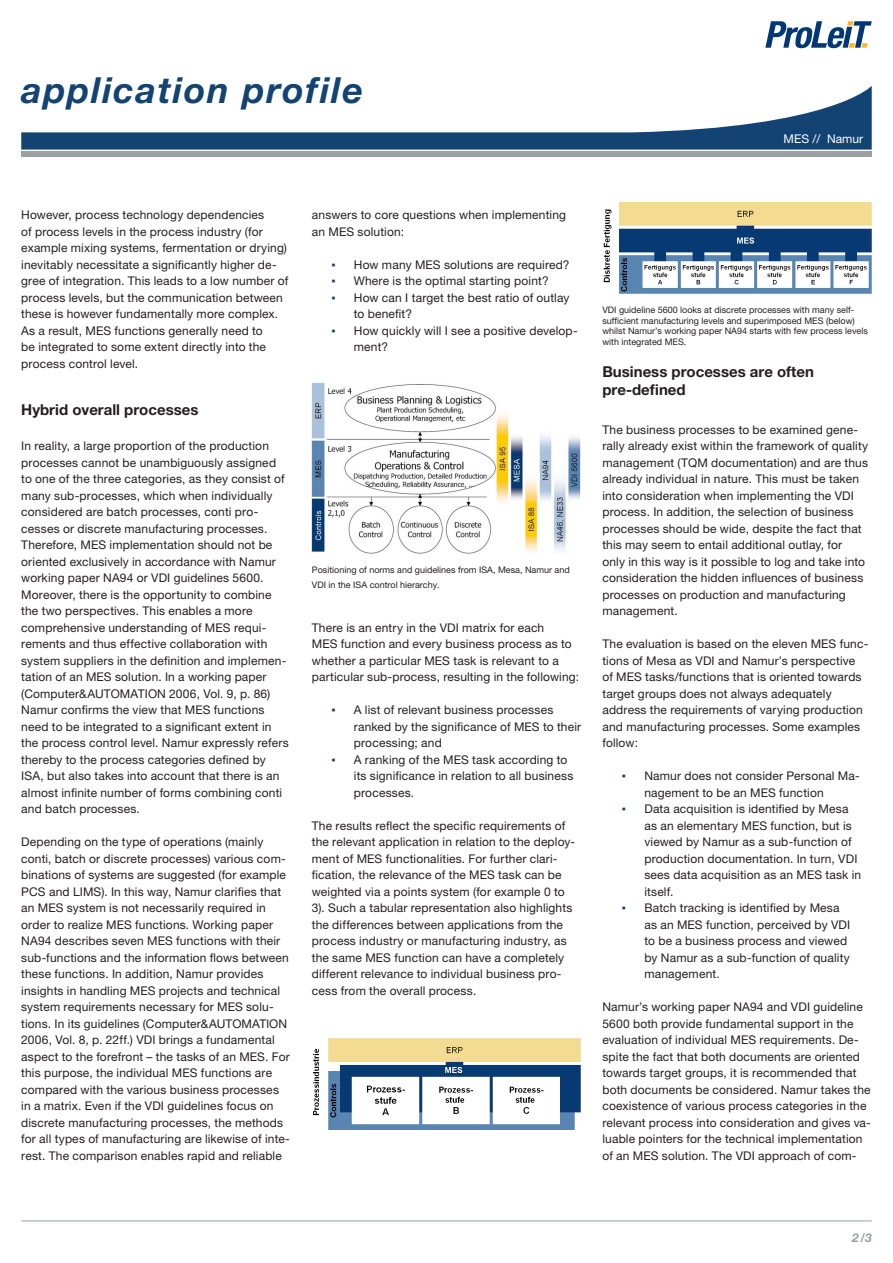
<style>
.page{position:relative;width:893px;height:1263px;background:#fff}
.page>*{position:absolute;margin:0;border:0;box-sizing:border-box;transform-origin:0 0}
.t1{font:italic 700 36px "Helvetica Neue LT Pro";letter-spacing:.05em;color:#134373}
.t2{font:700 15px/18px "Helvetica Neue LT Pro";color:#231f20}
.t3{font:12px/16.5px "Helvetica Neue LT Pro";letter-spacing:.015em;color:#231f20}
.t4{font:12px "Helvetica Neue LT Pro";color:#fff}
.t5{font:italic 700 12px "Helvetica Neue LT Pro";color:#9ba1a4}
.t6{font:9px/10.5px "Helvetica Neue LT Pro";color:#231f20}
.s1{font-family:"Arial Narrow";color:#0f416c}
</style>
<div class="page">
<svg style="left:21px;top:86px;width:851px;height:64px"></svg>
<svg style="left:765px;top:21px;width:107px;height:27px"></svg>
<div style="left:21px;top:152px;width:851px;height:5px;background:#9ba1a4"></div>
<hr style="left:21px;top:1220px;width:851px;height:1px;background:#9ba1a4">
<img style="left:312px;top:383px;width:269px;height:170px">
<img style="left:313px;top:1038px;width:268px;height:91px">
<img style="left:603px;top:203px;width:269px;height:91px">
<h1 class="t1" style="left:21px;top:68px;width:343px">application profile</h1>
<p class="t4" style="left:784px;top:132px;width:81px">MES // Namur</p>
<p class="t3" style="left:21px;top:207px;width:268px">However, process technology dependencies<br>of process levels in the process industry (for example mixing systems, fermentation or drying) inevitably necessitate a significantly higher de&shy;gree of integration. This leads to a low number of process levels, but the communication between these is however fundamentally more complex.<br>As a result, MES functions generally need to<br>be integrated to some extent directly into the process control level.</p>
<p class="t2" style="left:21px;top:400px;width:179px">Hybrid overall processes</p>
<p class="t3" style="left:21px;top:438px;width:269px">In reality, a large proportion of the production processes cannot be unambiguously assigned to one of the three categories, as they consist of many sub-processes, which when individually considered are batch processes, conti pro&shy;cesses or discrete manufacturing processes.<br>Therefore, MES implementation should not be oriented exclusively in accordance with Namur working paper NA94 or VDI guidelines 5600.<br>Moreover, there is the opportunity to combine the two perspectives. This enables a more comprehensive understanding of MES requi&shy;rements and thus effective collaboration with system suppliers in the definition and implemen&shy;tation of an MES solution. In a working paper (Computer&amp;AUTOMATION 2006, Vol. 9, p. 86)<br>Namur confirms the view that MES functions need to be integrated to a significant extent in the process control level. Namur expressly refers thereby to the process categories defined by ISA, but also takes into account that there is an almost infinite number of forms combining conti and batch processes.</p>
<p class="t3" style="left:21px;top:834px;width:270px">Depending on the type of operations (mainly conti, batch or discrete processes) various com&shy;binations of systems are suggested (for example PCS and LIMS). In this way, Namur clarifies that an MES system is not necessarily required in order to realize MES functions. Working paper NA94 describes seven MES functions with their sub-functions and the information flows between these functions. In addition, Namur provides insights in handling MES projects and technical system requirements necessary for MES solu&shy;tions. In its guidelines (Computer&amp;AUTOMATlON 2006, Vol. 8, p. 22ff.) VDI brings a fundamental aspect to the forefront – the tasks of an MES. For this purpose, the individual MES functions are compared with the various business processes in a matrix. Even if the VDI guidelines focus on discrete manufacturing processes, the methods for all types of manufacturing are likewise of inte&shy;rest. The comparison enables rapid and reliable</p>
<p class="t3" style="left:312px;top:207px;width:256px">answers to core questions when implementing an MES solution:</p>
<p class="t3" style="left:331px;top:256px;width:240px"><span class="s1">▪</span> How many MES solutions are required?</p>
<p class="t3" style="left:331px;top:273px;width:219px"><span class="s1">▪</span> Where is the optimal starting point?</p>
<p class="t3" style="left:354px;top:289px;width:217px;text-indent:-22px"><span class="s1">▪</span> How can I target the best ratio of outlay to benefit?</p>
<p class="t3" style="left:354px;top:322px;width:225px;text-indent:-22px"><span class="s1">▪</span> How quickly will I see a positive develop&shy;ment?</p>
<p class="t6" style="left:312px;top:562px;width:259px;line-height:15px">Positioning of norms and guidelines from ISA, Mesa, Namur and<br>VDI in the ISA control hierarchy.</p>
<p class="t3" style="left:312px;top:619px;width:269px">There is an entry in the VDI matrix for each<br>MES function and every business process as to whether a particular MES task is relevant to a particular sub-process, resulting in the following:</p>
<p class="t3" style="left:354px;top:702px;width:229px;text-indent:-22px"><span class="s1">▪</span> A list of relevant business processes ranked by the significance of MES to their processing; and</p>
<p class="t3" style="left:354px;top:751px;width:221px;text-indent:-22px"><span class="s1">▪</span> A ranking of the MES task according to its significance in relation to all business processes.</p>
<p class="t3" style="left:312px;top:817px;width:265px">The results reflect the specific requirements of the relevant application in relation to the deploy&shy;ment of MES functionalities. For further clari&shy;fication, the relevance of the MES task can be weighted via a points system (for example 0 to 3). Such a tabular representation also highlights the differences between applications from the process industry or manufacturing industry, as the same MES function can have a completely different relevance to individual business pro&shy;cess from the overall process.</p>
<p class="t6" style="left:602px;top:305px;width:267px">VDI guideline 5600 looks at discrete processes with many self&shy;sufficient manufacturing levels and superimposed MES (below) whilst Namur’s working paper NA94 starts with few process levels with integrated MES.</p>
<p class="t2" style="left:602px;top:362px;width:213px">Business processes are often pre-defined</p>
<p class="t3" style="left:602px;top:421px;width:267px">The business processes to be examined gene&shy;rally already exist within the framework of quality management (TQM documentation) and are thus already individual in nature. This must be taken into consideration when implementing the VDI process. In addition, the selection of business processes should be wide, despite the fact that this may seem to entail additional outlay, for<br>only in this way is it possible to log and take into consideration the hidden influences of business processes on production and manufacturing management.</p>
<p class="t3" style="left:602px;top:636px;width:267px">The evaluation is based on the eleven MES func&shy;tions of Mesa as VDI and Namur’s perspective of MES tasks/functions that is oriented towards target groups does not always adequately address the requirements of varying production and manufacturing processes. Some examples follow:</p>
<p class="t3" style="left:644px;top:768px;width:217px;text-indent:-22px"><span class="s1">▪</span> Namur does not consider Personal Ma&shy;nagement to be an MES function</p>
<p class="t3" style="left:644px;top:801px;width:218px;text-indent:-22px"><span class="s1">▪</span> Data acquisition is identified by Mesa as an elementary MES function, but is viewed by Namur as a sub-function of production documentation. In turn, VDI sees data acquisition as an MES task in itself.</p>
<p class="t3" style="left:644px;top:900px;width:207px;text-indent:-22px"><span class="s1">▪</span> Batch tracking is identified by Mesa as an MES function, perceived by VDI to be a business process and viewed by Namur as a sub-function of quality management.</p>
<p class="t3" style="left:602px;top:999px;width:270px">Namur’s working paper NA94 and VDI guideline 5600 both provide fundamental support in the evaluation of individual MES requirements. De&shy;spite the fact that both documents are oriented towards target groups, it is recommended that both documents be considered. Namur takes the coexistence of various process categories in the relevant process into consideration and gives va&shy;luable pointers for the technical implementation of an MES solution. The VDI approach of com-</p>
<p class="t5" style="left:852px;top:1230px;width:21px">2/3</p>
</div>
